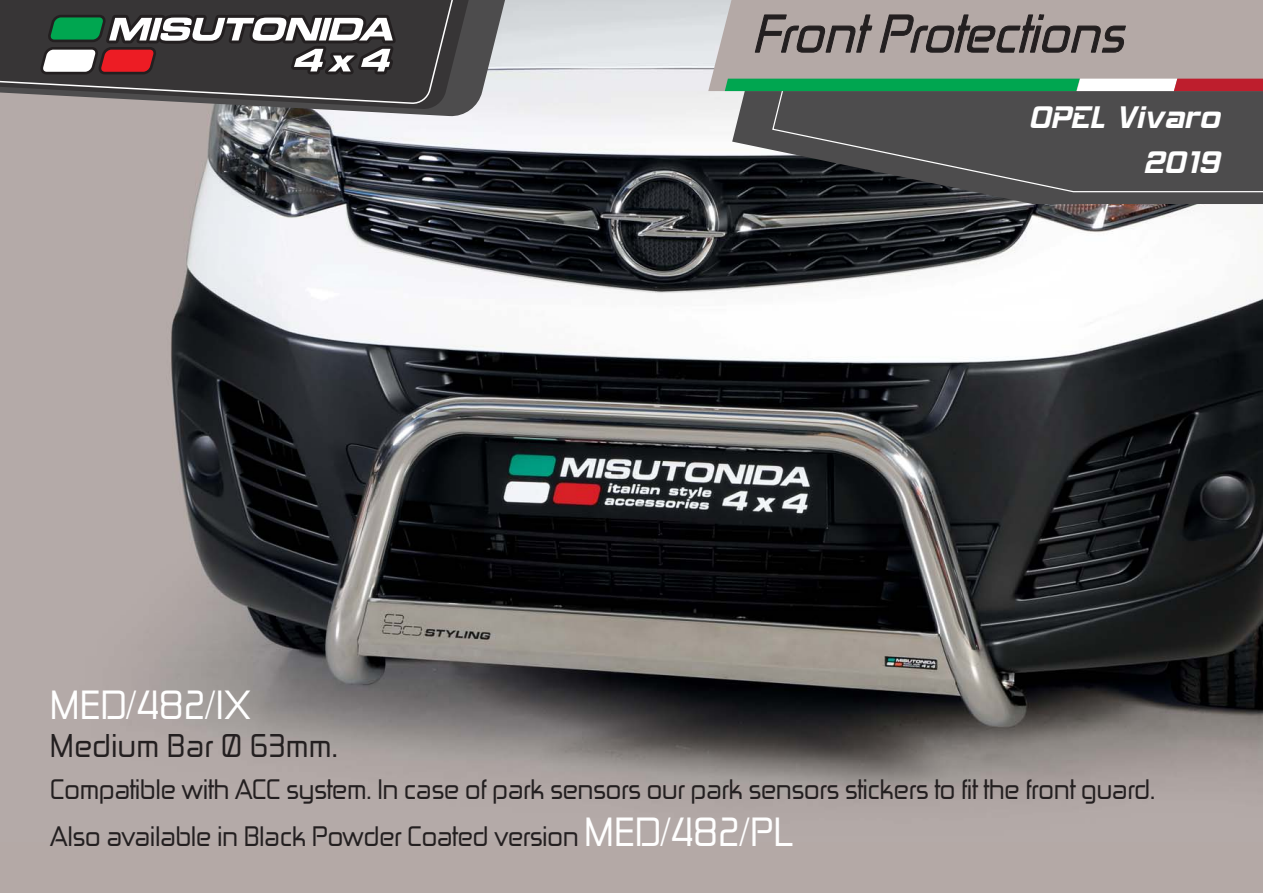
<style>
.page{position:relative;width:1263px;height:893px;background:#b4a9a6}
.page>*{position:absolute;margin:0;border:0;box-sizing:border-box;transform-origin:0 0}
.t1{font:italic 51px "Zekton Rg";color:#231f20}
.t2{font:39px "Zekton Rg";color:#fff}
.t3{font:37.5px/45px "Hemi Head 426";color:#fff;text-align:right}
.t4{font:31.5px "Zekton Rg";color:#231f20}
.t5{font:27px/46.8px "Zekton Rg";letter-spacing:-.02em;color:#231f20}
.s1{font-size:39px;color:#fff}
</style>
<div class="page">
<img style="left:159px;top:0;width:1104px;height:795px">
<svg style="left:732px;top:91px;width:531px;height:113px;background:#444547"></svg>
<svg style="left:159px;top:0;width:366px;height:117px;background:#c0c1c3"></svg>
<svg style="left:159px;top:0;width:333px;height:110px;background:#717071"></svg>
<svg style="left:771px;top:91px;width:492px;height:102px;background:#4a494a"></svg>
<svg style="left:0;top:0;width:479px;height:105px;background:#4b4949"></svg>
<svg style="left:708px;top:0;width:555px;height:91px"></svg>
<svg style="left:754px;top:14px;width:375px;height:39px"></svg>
<svg style="left:40px;top:0;width:361px;height:80px;background:#605d5a"></svg>
<svg style="left:725px;top:79px;width:538px;height:12px;background:#4d9f6a"></svg>
<h1 class="t1" style="left:752px;top:16px;width:384px">Front Protections</h1>
<h3 class="t3" style="left:1028px;top:97px;width:192px">OPEL Vivaro<br>2019</h3>
<h2 class="t2" style="left:50px;top:692px;width:203px">MED/482/IX</h2>
<p class="t4" style="left:50px;top:735px;width:290px">Medium Bar Ø 63mm.</p>
<p class="t5" style="left:50px;top:769px;width:1107px">Compatible with ACC system. In case of park sensors our park sensors stickers to fit the front guard.<br>Also available in Black Powder Coated version <span class="s1">MED/482/PL</span></p>
</div>
